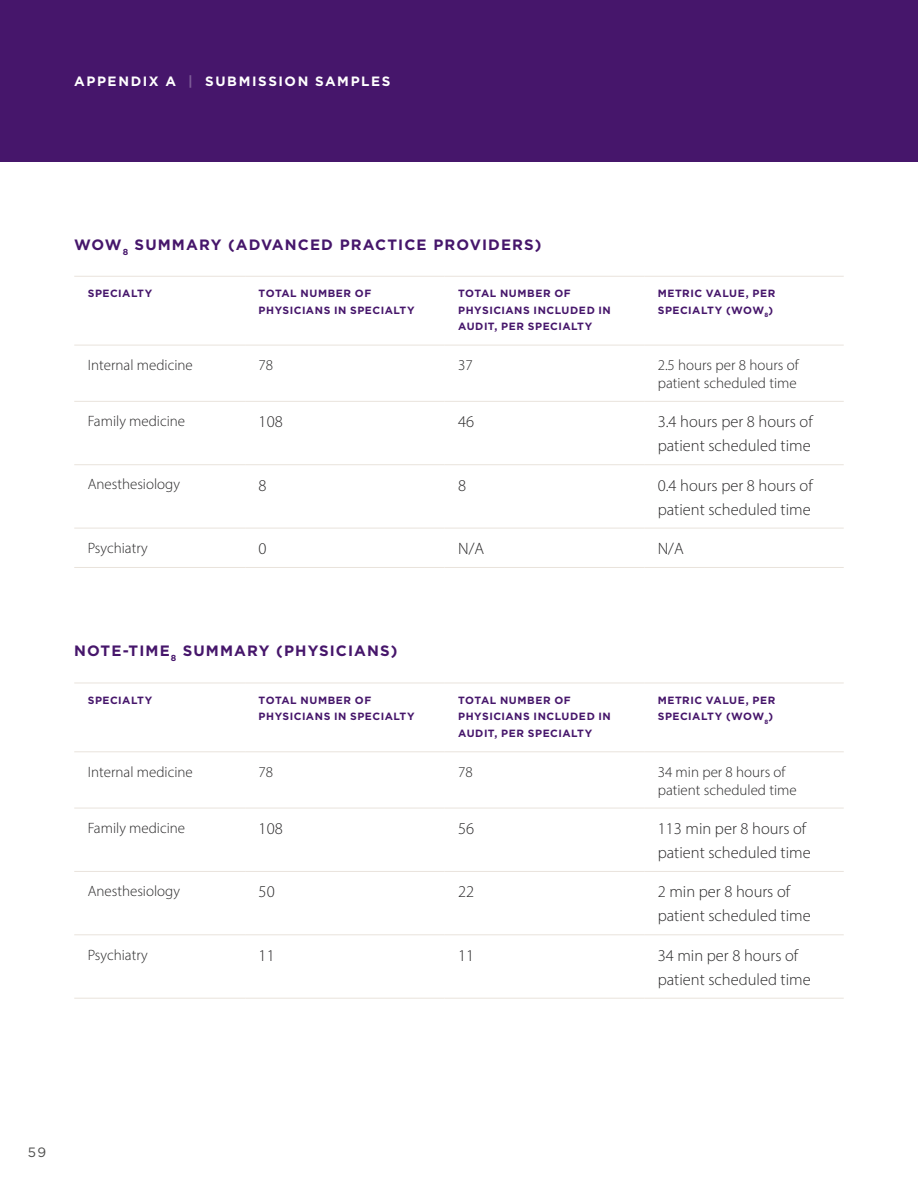
<style>
.page{position:relative;width:918px;height:1188px;background:#fff}
.page>*{position:absolute;margin:0;border:0;box-sizing:border-box;transform-origin:0 0}
.t1{font:300 16.5px/24px "Myriad Pro";color:#292829}
.t2{font:300 15px/18px "Myriad Pro";color:#292829}
.t3{font:700 15px "Gotham HTF";letter-spacing:.075em;color:#46166b}
.t4{font:700 13.5px "Gotham HTF";letter-spacing:.115em;color:#fff}
.t5{font:13.5px "Gotham HTF";color:#4d4d4c}
.t6{font:700 10.5px/16.5px "Gotham HTF";letter-spacing:.05em;color:#46166b}
.s1{color:#7d5c97}
</style>
<div class="page">
<hr style="left:74px;top:345px;width:171px;height:1px;background:#e9e3dc">
<hr style="left:245px;top:345px;width:200px;height:1px;background:#e9e3dc">
<hr style="left:445px;top:345px;width:199px;height:1px;background:#e9e3dc">
<hr style="left:644px;top:345px;width:200px;height:1px;background:#e9e3dc">
<hr style="left:74px;top:401px;width:171px;height:1px;background:#e9e3dc">
<hr style="left:245px;top:401px;width:200px;height:1px;background:#e9e3dc">
<hr style="left:445px;top:401px;width:199px;height:1px;background:#e9e3dc">
<hr style="left:644px;top:401px;width:200px;height:1px;background:#e9e3dc">
<hr style="left:74px;top:464px;width:171px;height:1px;background:#e9e3dc">
<hr style="left:245px;top:464px;width:200px;height:1px;background:#e9e3dc">
<hr style="left:445px;top:464px;width:199px;height:1px;background:#e9e3dc">
<hr style="left:644px;top:464px;width:200px;height:1px;background:#e9e3dc">
<hr style="left:74px;top:528px;width:171px;height:1px;background:#e9e3dc">
<hr style="left:245px;top:528px;width:200px;height:1px;background:#e9e3dc">
<hr style="left:445px;top:528px;width:199px;height:1px;background:#e9e3dc">
<hr style="left:644px;top:528px;width:200px;height:1px;background:#e9e3dc">
<hr style="left:74px;top:567px;width:171px;height:1px;background:#e9e3dc">
<hr style="left:245px;top:567px;width:200px;height:1px;background:#e9e3dc">
<hr style="left:445px;top:567px;width:199px;height:1px;background:#e9e3dc">
<hr style="left:644px;top:567px;width:200px;height:1px;background:#e9e3dc">
<hr style="left:74px;top:276px;width:171px;height:1px;background:#e9e3dc">
<hr style="left:245px;top:276px;width:200px;height:1px;background:#e9e3dc">
<hr style="left:445px;top:276px;width:199px;height:1px;background:#e9e3dc">
<hr style="left:644px;top:276px;width:200px;height:1px;background:#e9e3dc">
<hr style="left:74px;top:751px;width:171px;height:1px;background:#e9e3dc">
<hr style="left:245px;top:751px;width:200px;height:1px;background:#e9e3dc">
<hr style="left:445px;top:751px;width:199px;height:1px;background:#e9e3dc">
<hr style="left:644px;top:751px;width:200px;height:1px;background:#e9e3dc">
<hr style="left:74px;top:808px;width:171px;height:1px;background:#e9e3dc">
<hr style="left:245px;top:808px;width:200px;height:1px;background:#e9e3dc">
<hr style="left:445px;top:808px;width:199px;height:1px;background:#e9e3dc">
<hr style="left:644px;top:808px;width:200px;height:1px;background:#e9e3dc">
<hr style="left:74px;top:871px;width:171px;height:1px;background:#e9e3dc">
<hr style="left:245px;top:871px;width:200px;height:1px;background:#e9e3dc">
<hr style="left:445px;top:871px;width:199px;height:1px;background:#e9e3dc">
<hr style="left:644px;top:871px;width:200px;height:1px;background:#e9e3dc">
<hr style="left:74px;top:934px;width:171px;height:1px;background:#e9e3dc">
<hr style="left:245px;top:934px;width:200px;height:1px;background:#e9e3dc">
<hr style="left:445px;top:934px;width:199px;height:1px;background:#e9e3dc">
<hr style="left:644px;top:934px;width:200px;height:1px;background:#e9e3dc">
<hr style="left:74px;top:998px;width:171px;height:1px;background:#e9e3dc">
<hr style="left:245px;top:998px;width:200px;height:1px;background:#e9e3dc">
<hr style="left:445px;top:998px;width:199px;height:1px;background:#e9e3dc">
<hr style="left:644px;top:998px;width:200px;height:1px;background:#e9e3dc">
<hr style="left:74px;top:683px;width:171px;height:1px;background:#e9e3dc">
<hr style="left:245px;top:683px;width:200px;height:1px;background:#e9e3dc">
<hr style="left:445px;top:683px;width:199px;height:1px;background:#e9e3dc">
<hr style="left:644px;top:683px;width:200px;height:1px;background:#e9e3dc">
<div style="left:0;top:0;width:918px;height:162px;background:#46166b"></div>
<p class="t4" style="left:74px;top:73px;width:318px">APPENDIX A <span class="s1">|</span> SUBMISSION SAMPLES</p>
<h2 class="t3" style="left:74px;top:236px;width:469px">WOW<sub>8</sub> SUMMARY (ADVANCED PRACTICE PROVIDERS)</h2>
<p class="t6" style="left:88px;top:285px;width:66px">SPECIALTY</p>
<p class="t6" style="left:259px;top:285px;width:158px">TOTAL NUMBER OF<br>PHYSICIANS IN SPECIALTY</p>
<p class="t6" style="left:458px;top:285px;width:154px">TOTAL NUMBER OF<br>PHYSICIANS INCLUDED IN<br>AUDIT, PER SPECIALTY</p>
<p class="t6" style="left:658px;top:285px;width:119px">METRIC VALUE, PER<br>SPECIALTY (WOW<sub>8</sub>)</p>
<h2 class="t2" style="left:88px;top:356px;width:107px">Internal medicine</h2>
<h2 class="t2" style="left:259px;top:356px;width:16px">78</h2>
<h2 class="t2" style="left:458px;top:356px;width:16px">37</h2>
<h2 class="t2" style="left:658px;top:356px;width:142px">2.5 hours per 8 hours of patient scheduled time</h2>
<h2 class="t2" style="left:88px;top:412px;width:99px">Family medicine</h2>
<h1 class="t1" style="left:259px;top:410px;width:26px">108</h1>
<h1 class="t1" style="left:458px;top:410px;width:18px">46</h1>
<h1 class="t1" style="left:658px;top:410px;width:156px">3.4 hours per 8 hours of patient scheduled time</h1>
<h2 class="t2" style="left:88px;top:475px;width:94px">Anesthesiology</h2>
<h1 class="t1" style="left:259px;top:473px;width:10px">8</h1>
<h1 class="t1" style="left:458px;top:473px;width:10px">8</h1>
<h1 class="t1" style="left:658px;top:473px;width:156px">0.4 hours per 8 hours of patient scheduled time</h1>
<h2 class="t2" style="left:88px;top:539px;width:62px">Psychiatry</h2>
<h1 class="t1" style="left:259px;top:536px;width:10px">0</h1>
<h1 class="t1" style="left:458px;top:536px;width:27px">N/A</h1>
<h1 class="t1" style="left:658px;top:536px;width:27px">N/A</h1>
<h2 class="t3" style="left:74px;top:642px;width:325px">NOTE-TIME<sub>8</sub> SUMMARY (PHYSICIANS)</h2>
<p class="t6" style="left:88px;top:692px;width:66px">SPECIALTY</p>
<p class="t6" style="left:259px;top:692px;width:158px">TOTAL NUMBER OF<br>PHYSICIANS IN SPECIALTY</p>
<p class="t6" style="left:458px;top:692px;width:154px">TOTAL NUMBER OF<br>PHYSICIANS INCLUDED IN<br>AUDIT, PER SPECIALTY</p>
<p class="t6" style="left:658px;top:692px;width:119px">METRIC VALUE, PER<br>SPECIALTY (WOW<sub>8</sub>)</p>
<h2 class="t2" style="left:88px;top:762px;width:107px">Internal medicine</h2>
<h2 class="t2" style="left:259px;top:762px;width:16px">78</h2>
<h2 class="t2" style="left:458px;top:762px;width:16px">78</h2>
<h2 class="t2" style="left:658px;top:762px;width:141px">34 min per 8 hours of patient scheduled time</h2>
<h2 class="t2" style="left:88px;top:819px;width:99px">Family medicine</h2>
<h1 class="t1" style="left:259px;top:816px;width:26px">108</h1>
<h1 class="t1" style="left:458px;top:816px;width:18px">56</h1>
<h1 class="t1" style="left:658px;top:816px;width:154px">113 min per 8 hours of patient scheduled time</h1>
<h2 class="t2" style="left:88px;top:882px;width:94px">Anesthesiology</h2>
<h1 class="t1" style="left:259px;top:880px;width:18px">50</h1>
<h1 class="t1" style="left:458px;top:880px;width:18px">22</h1>
<h1 class="t1" style="left:658px;top:880px;width:154px">2 min per 8 hours of patient scheduled time</h1>
<h2 class="t2" style="left:88px;top:945px;width:62px">Psychiatry</h2>
<h1 class="t1" style="left:259px;top:943px;width:18px">11</h1>
<h1 class="t1" style="left:458px;top:943px;width:18px">11</h1>
<h1 class="t1" style="left:658px;top:943px;width:154px">34 min per 8 hours of patient scheduled time</h1>
<p class="t5" style="left:28px;top:1144px;width:20px">59</p>
</div>
